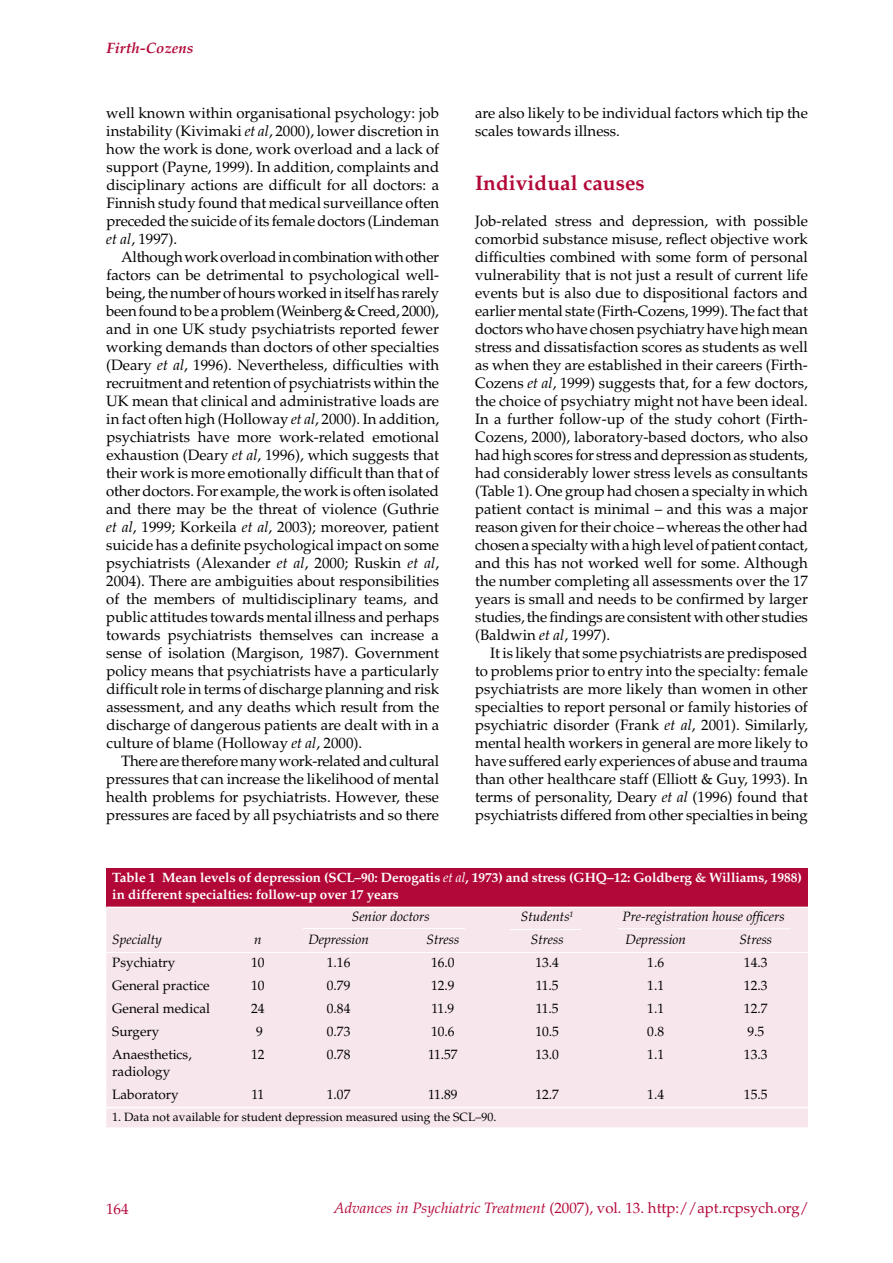
<style>
.page{position:relative;width:893px;height:1263px;background:#fff}
.page>*{position:absolute;margin:0;border:0;box-sizing:border-box;transform-origin:0 0}
.t1{font:700 21px "Palatino";color:#b20838}
.t2{font:15px/18px "Palatino";color:#000;text-align:justify}
.t3{font:15px "Palatino";color:#b20838}
.t4{font:italic 700 15px "Palatino";color:#b20838}
.t5{font:13.5px/16.5px "Palatino";color:#000}
.t6{font:700 13.5px/16.5px "Palatino";letter-spacing:-.005em;color:#fff}
.t7{font:italic 13.5px "Palatino";color:#000}
.t8{font:12px "Palatino";color:#000}
.s1{font-style:italic}
.s2{font-weight:400;font-style:italic}
</style>
<div class="page">
<div style="left:106px;top:868px;width:702px;height:39px;background:#b20838"></div>
<div style="left:106px;top:908px;width:702px;height:219px;background:#f7e6eb"></div>
<hr style="left:106px;top:952px;width:702px;height:1px;background:#fff">
<hr style="left:106px;top:1107px;width:702px;height:1px;background:#fff">
<hr style="left:618px;top:928px;width:173px;height:1px;background:#fff">
<hr style="left:510px;top:929px;width:71px;height:1px;background:#fff">
<hr style="left:303px;top:928px;width:162px;height:1px;background:#fff">
<p class="t4" style="left:107px;top:40px;width:88px">Firth-Cozens</p>
<p class="t2" style="left:106px;top:104px;width:334px">well known within organisational psychology: job instability (Kivimaki <span class="s1">et al</span>, 2000), lower discretion in how the work is done, work overload and a lack of support (Payne, 1999). In addition, complaints and disciplinary actions are difficult for all doctors: a Finnish study found that medical surveillance often preceded the suicide of its female doctors (Lindeman <span class="s1">et al</span>, 1997).</p>
<p class="t2" style="left:106px;top:248px;width:335px;text-indent:15px">Althoughworkoverloadincombinationwithother factors can be detrimental to psychological well&shy;being, the number of hours worked in itself has rarely beenfoundtobe aproblem(Weinberg&amp;Creed, 2000), and in one UK study psychiatrists reported fewer working demands than doctors of other specialties (Deary <span class="s1">et al</span>, 1996). Nevertheless, difficulties with recruitment and retention of psychiatrists within the UK mean that clinical and administrative loads are in fact often high (Holloway <span class="s1">et al</span>, 2000). In addition, psychiatrists have more work-related emotional exhaustion (Deary <span class="s1">et al</span>, 1996), which suggests that their work is more emotionally difficult than that of other doctors. For example, the work is often isolated and there may be the threat of violence (Guthrie <span class="s1">et al</span>, 1999; Korkeila <span class="s1">et al</span>, 2003); moreover, patient suicide has a definite psychological impact on some psychiatrists (Alexander <span class="s1">et al</span>, 2000; Ruskin <span class="s1">et al</span>, 2004). There are ambiguities about responsibilities of the members of multidisciplinary teams, and public attitudes towards mental illness and perhaps towards psychiatrists themselves can increase a sense of isolation (Margison, 1987). Government policy means that psychiatrists have a particularly difficult role in terms of discharge planning and risk assessment, and any deaths which result from the discharge of dangerous patients are dealt with in a culture of blame (Holloway <span class="s1">et al</span>, 2000).</p>
<p class="t2" style="left:106px;top:752px;width:334px;text-indent:15px">Thereare thereforemanywork-relatedandcultural pressures that can increase the likelihood of mental health problems for psychiatrists. However, these pressures are faced by all psychiatrists and so there</p>
<p class="t2" style="left:475px;top:104px;width:334px">are also likely to be individual factors which tip the scales towards illness.</p>
<h1 class="t1" style="left:475px;top:170px;width:171px">Individual causes</h1>
<p class="t2" style="left:475px;top:212px;width:334px">Job-related stress and depression, with possible comorbid substance misuse, reflect objective work difficulties combined with some form of personal vulnerability that is not just a result of current life events but is also due to dispositional factors and earlier mental state (Firth-Cozens, 1999). The fact that doctors who have chosen psychiatry have high mean stress and dissatisfaction scores as students as well as when they are established in their careers (Firth-Cozens <span class="s1">et al</span>, 1999) suggests that, for a few doctors, the choice of psychiatry might not have been ideal.<br>In a further follow-up of the study cohort (Firth-Cozens, 2000), laboratory-based doctors, who also had high scores for stress and depression as students, had considerably lower stress levels as consultants (Table 1). One group had chosen a specialty in which patient contact is minimal – and this was a major reason given for their choice – whereas the other had chosen a specialty with a high level of patient contact, and this has not worked well for some. Although the number completing all assessments over the 17 years is small and needs to be confirmed by larger studies, the findings are consistent with other studies (Baldwin <span class="s1">et al</span>, 1997).</p>
<p class="t2" style="left:475px;top:644px;width:334px;text-indent:15px">It is likely that some psychiatrists are predisposed to problems prior to entry into the specialty: female psychiatrists are more likely than women in other specialties to report personal or family histories of psychiatric disorder (Frank <span class="s1">et al</span>, 2001). Similarly, mental health workers in general are more likely to have suffered early experiences of abuse and trauma than other healthcare staff (Elliott &amp; Guy, 1993). In terms of personality, Deary <span class="s1">et al</span> (1996) found that psychiatrists differed from other specialties in being</p>
<p class="t6" style="left:112px;top:870px;width:691px">Table 1 Mean levels of depression (SCL–90: Derogatis <span class="s2">et al</span>, 1973) and stress (GHQ–12: Goldberg &amp; Williams, 1988) in different specialties: follow-up over 17 years</p>
<p class="t7" style="left:352px;top:909px;width:79px">Senior doctors</p>
<p class="t7" style="left:521px;top:909px;width:54px">Students<sup>1</sup></p>
<p class="t7" style="left:623px;top:909px;width:164px">Pre-registration house officers</p>
<p class="t7" style="left:112px;top:931px;width:51px">Specialty</p>
<p class="t7" style="left:254px;top:931px;width:9px">n</p>
<p class="t7" style="left:308px;top:931px;width:62px">Depression</p>
<p class="t7" style="left:426px;top:931px;width:34px">Stress</p>
<p class="t7" style="left:531px;top:931px;width:34px">Stress</p>
<p class="t7" style="left:625px;top:931px;width:62px">Depression</p>
<p class="t7" style="left:739px;top:931px;width:34px">Stress</p>
<p class="t5" style="left:112px;top:954px;width:65px">Psychiatry</p>
<p class="t5" style="left:251px;top:954px;width:15px">10</p>
<p class="t5" style="left:327px;top:954px;width:25px">1.16</p>
<p class="t5" style="left:431px;top:954px;width:25px">16.0</p>
<p class="t5" style="left:535px;top:954px;width:25px">13.4</p>
<p class="t5" style="left:647px;top:954px;width:18px">1.6</p>
<p class="t5" style="left:744px;top:954px;width:25px">14.3</p>
<p class="t5" style="left:112px;top:977px;width:99px">General practice</p>
<p class="t5" style="left:251px;top:977px;width:15px">10</p>
<p class="t5" style="left:327px;top:977px;width:25px">0.79</p>
<p class="t5" style="left:431px;top:977px;width:25px">12.9</p>
<p class="t5" style="left:536px;top:977px;width:24px">11.5</p>
<p class="t5" style="left:647px;top:977px;width:18px">1.1</p>
<p class="t5" style="left:744px;top:977px;width:25px">12.3</p>
<p class="t5" style="left:112px;top:1001px;width:99px">General medical</p>
<p class="t5" style="left:251px;top:1001px;width:15px">24</p>
<p class="t5" style="left:327px;top:1001px;width:25px">0.84</p>
<p class="t5" style="left:431px;top:1001px;width:24px">11.9</p>
<p class="t5" style="left:536px;top:1001px;width:24px">11.5</p>
<p class="t5" style="left:647px;top:1001px;width:18px">1.1</p>
<p class="t5" style="left:744px;top:1001px;width:25px">12.7</p>
<p class="t5" style="left:112px;top:1024px;width:49px">Surgery</p>
<p class="t5" style="left:256px;top:1024px;width:8px">9</p>
<p class="t5" style="left:327px;top:1024px;width:25px">0.73</p>
<p class="t5" style="left:431px;top:1024px;width:25px">10.6</p>
<p class="t5" style="left:535px;top:1024px;width:25px">10.5</p>
<p class="t5" style="left:647px;top:1024px;width:18px">0.8</p>
<p class="t5" style="left:747px;top:1024px;width:18px">9.5</p>
<p class="t5" style="left:112px;top:1047px;width:81px">Anaesthetics, radiology</p>
<p class="t5" style="left:251px;top:1047px;width:15px">12</p>
<p class="t5" style="left:327px;top:1047px;width:25px">0.78</p>
<p class="t5" style="left:428px;top:1047px;width:31px">11.57</p>
<p class="t5" style="left:535px;top:1047px;width:25px">13.0</p>
<p class="t5" style="left:647px;top:1047px;width:18px">1.1</p>
<p class="t5" style="left:744px;top:1047px;width:25px">13.3</p>
<p class="t5" style="left:112px;top:1086px;width:68px">Laboratory</p>
<p class="t5" style="left:252px;top:1086px;width:14px">11</p>
<p class="t5" style="left:327px;top:1086px;width:25px">1.07</p>
<p class="t5" style="left:428px;top:1086px;width:31px">11.89</p>
<p class="t5" style="left:535px;top:1086px;width:25px">12.7</p>
<p class="t5" style="left:647px;top:1086px;width:18px">1.4</p>
<p class="t5" style="left:744px;top:1086px;width:25px">15.5</p>
<p class="t8" style="left:112px;top:1110px;width:386px">1. Data not available for student depression measured using the SCL–90.</p>
<p class="t3" style="left:106px;top:1200px;width:24px">164</p>
<p class="t3" style="left:334px;top:1199px;width:477px"><span class="s1">Advances in Psychiatric Treatment</span> (2007), vol. 13. http://apt.rcpsych.org/</p>
</div>
